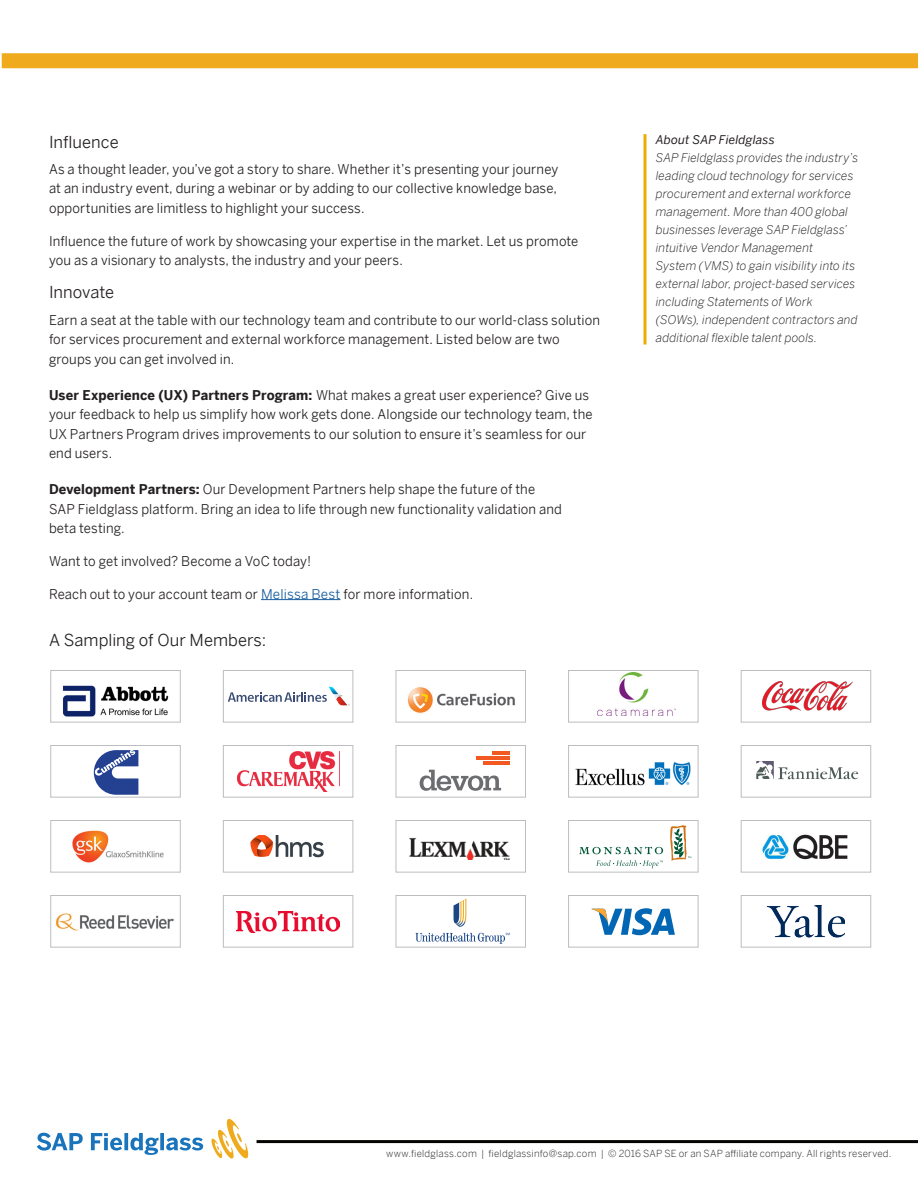
<style>
.page{position:relative;width:918px;height:1188px;background:#fff}
.page>*{position:absolute;margin:0;border:0;box-sizing:border-box;transform-origin:0 0}
.t1{font:16.5px "Benton Sans";color:#231f20}
.t2{font:13.5px/19.5px "Benton Sans";letter-spacing:.01em;color:#231f20}
.t3{font:italic 300 12px/18px "Benton Sans";letter-spacing:.005em;color:#231f20}
.t4{font:italic 12px "Benton Sans";letter-spacing:.01em;color:#231f20}
.t5{font:300 9.75px "Benton Sans";letter-spacing:.02em;color:#231f20}
.s1{font-weight:700}
.s2{color:#175d9e}
</style>
<div class="page">
<div style="left:2px;top:53px;width:916px;height:15px;background:#efab1d"></div>
<hr style="left:257px;top:1140px;width:661px;height:3px;background:#040503">
<svg style="left:37px;top:1133px;width:166px;height:22px"></svg>
<svg style="left:211px;top:1119px;width:37px;height:40px"></svg>
<hr style="left:261px;top:599px;width:79px;height:1px;background:#175d9e">
<hr style="left:644px;top:134px;width:2px;height:211px;background:#f0ab00">
<div style="left:50px;top:895px;width:131px;height:53px;background:#fff;border:1px solid #bcbdc0"></div>
<div style="left:741px;top:895px;width:130px;height:53px;background:#fff;border:1px solid #bcbdc0"></div>
<div style="left:50px;top:670px;width:131px;height:53px;background:#fff;border:1px solid #bcbdc0"></div>
<div style="left:223px;top:670px;width:130px;height:53px;background:#fff;border:1px solid #bcbdc0"></div>
<div style="left:396px;top:670px;width:130px;height:53px;background:#fff;border:1px solid #bcbdc0"></div>
<div style="left:568px;top:670px;width:130px;height:53px;background:#fff;border:1px solid #bcbdc0"></div>
<div style="left:741px;top:670px;width:130px;height:53px;background:#fff;border:1px solid #bcbdc0"></div>
<div style="left:50px;top:745px;width:131px;height:53px;background:#fff;border:1px solid #bcbdc0"></div>
<div style="left:223px;top:745px;width:130px;height:53px;background:#fff;border:1px solid #bcbdc0"></div>
<div style="left:396px;top:745px;width:130px;height:53px;background:#fff;border:1px solid #bcbdc0"></div>
<div style="left:568px;top:745px;width:130px;height:53px;background:#fff;border:1px solid #bcbdc0"></div>
<div style="left:741px;top:745px;width:130px;height:53px;background:#fff;border:1px solid #bcbdc0"></div>
<div style="left:50px;top:820px;width:131px;height:53px;background:#fff;border:1px solid #bcbdc0"></div>
<div style="left:223px;top:820px;width:130px;height:53px;background:#fff;border:1px solid #bcbdc0"></div>
<div style="left:396px;top:820px;width:130px;height:53px;background:#fff;border:1px solid #bcbdc0"></div>
<div style="left:568px;top:820px;width:130px;height:53px;background:#fff;border:1px solid #bcbdc0"></div>
<div style="left:741px;top:820px;width:130px;height:53px;background:#fff;border:1px solid #bcbdc0"></div>
<div style="left:223px;top:895px;width:130px;height:53px;background:#fff;border:1px solid #bcbdc0"></div>
<div style="left:396px;top:895px;width:130px;height:53px;background:#fff;border:1px solid #bcbdc0"></div>
<div style="left:568px;top:895px;width:130px;height:53px;background:#fff;border:1px solid #bcbdc0"></div>
<img style="left:72px;top:830px;width:92px;height:33px">
<img style="left:63px;top:685px;width:106px;height:32px">
<svg style="left:228px;top:687px;width:122px;height:18px"></svg>
<svg style="left:94px;top:750px;width:44px;height:45px"></svg>
<img style="left:238px;top:752px;width:98px;height:40px">
<svg style="left:420px;top:770px;width:81px;height:21px"></svg>
<hr style="left:483px;top:762px;width:26px;height:3px;background:#f15921">
<hr style="left:492px;top:752px;width:17px;height:3px;background:#f15921">
<hr style="left:476px;top:757px;width:33px;height:3px;background:#f15921">
<svg style="left:756px;top:761px;width:102px;height:18px"></svg>
<img style="left:237px;top:911px;width:102px;height:21px">
<svg style="left:454px;top:899px;width:12px;height:28px"></svg>
<svg style="left:415px;top:933px;width:95px;height:11px"></svg>
<img style="left:55px;top:913px;width:119px;height:17px">
<svg style="left:592px;top:908px;width:83px;height:27px"></svg>
<img style="left:407px;top:687px;width:108px;height:26px">
<img style="left:598px;top:673px;width:77px;height:43px">
<img style="left:575px;top:762px;width:116px;height:24px">
<img style="left:766px;top:905px;width:78px;height:43px">
<img style="left:762px;top:681px;width:90px;height:30px">
<img style="left:251px;top:835px;width:73px;height:22px">
<img style="left:762px;top:834px;width:86px;height:26px">
<img style="left:410px;top:838px;width:100px;height:21px">
<svg style="left:596px;top:860px;width:67px;height:8px"></svg>
<svg style="left:579px;top:847px;width:84px;height:7px"></svg>
<svg style="left:670px;top:825px;width:21px;height:36px"></svg>
<p class="t1" style="left:49px;top:128px;width:71px">Influence</p>
<p class="t2" style="left:49px;top:158px;width:511px;text-align:justify">As a thought leader, you’ve got a story to share. Whether it’s presenting your journey at an industry event, during a webinar or by adding to our collective knowledge base, opportunities are limitless to highlight your success.</p>
<p class="t2" style="left:49px;top:230px;width:531px">Influence the future of work by showcasing your expertise in the market. Let us promote you as a visionary to analysts, the industry and your peers.</p>
<p class="t1" style="left:49px;top:278px;width:67px">Innovate</p>
<p class="t2" style="left:49px;top:308px;width:553px">Earn a seat at the table with our technology team and contribute to our world-class solution for services procurement and external workforce management. Listed below are two groups you can get involved in.</p>
<p class="t2" style="left:49px;top:383px;width:545px"><span class="s1">User Experience (UX) Partners Program:</span> What makes a great user experience? Give us your feedback to help us simplify how work gets done. Alongside our technology team, the UX Partners Program drives improvements to our solution to ensure it’s seamless for our end users.</p>
<p class="t2" style="left:49px;top:478px;width:515px"><span class="s1">Development Partners:</span> Our Development Partners help shape the future of the<br>SAP Fieldglass platform. Bring an idea to life through new functionality validation and beta testing.</p>
<p class="t2" style="left:49px;top:550px;width:264px">Want to get involved? Become a VoC today!</p>
<p class="t2" style="left:49px;top:583px;width:426px">Reach out to your account team or <span class="s2">Melissa Best</span> for more information.</p>
<p class="t1" style="left:49px;top:626px;width:219px">A Sampling of Our Members:</p>
<p class="t4" style="left:656px;top:129px;width:120px">About SAP Fieldglass</p>
<p class="t3" style="left:656px;top:147px;width:204px">SAP Fieldglass provides the industry’s leading cloud technology for services procurement and external workforce management. More than 400 global businesses leverage SAP Fieldglass’ intuitive Vendor Management<br>System (VMS) to gain visibility into its external labor, project-based services including Statements of Work (SOWs), independent contractors and additional flexible talent pools.</p>
<p class="t5" style="left:386px;top:1145px;width:507px">www.fieldglass.com | fieldglassinfo@sap.com | © 2016 SAP SE or an SAP affiliate company. All rights reserved.</p>
</div>
